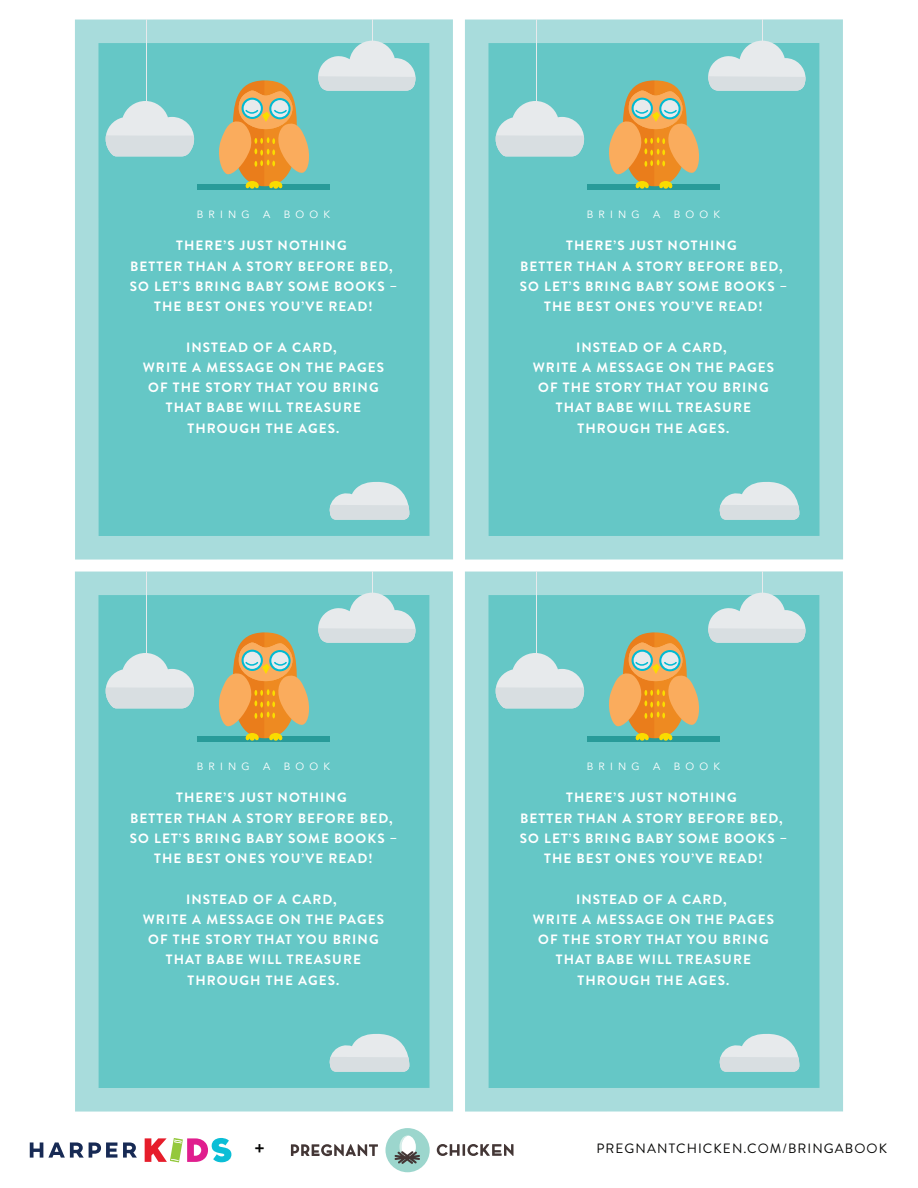
<style>
.page{position:relative;width:918px;height:1188px;background:#fff}
.page>*{position:absolute;margin:0;border:0;box-sizing:border-box;transform-origin:0 0}
.t1{font:700 19.5px "Brandon Grotesque";color:#060605}
.t2{font:700 13.5px/20.2px "Brandon Grotesque";letter-spacing:.08em;color:#fff;text-align:center}
.t3{font:13.5px "Brandon Grotesque";letter-spacing:.08em;color:#060605}
.t4{font:10.5px "Avenir";letter-spacing:.5em;color:#fff}
</style>
<div class="page">
<div style="left:75px;top:19px;width:378px;height:541px;background:#a8dcdc"></div>
<div style="left:98px;top:43px;width:332px;height:493px;background:#65c7c6"></div>
<div style="left:197px;top:185px;width:133px;height:5px;background:#289b99"></div>
<svg style="left:216px;top:80px;width:95px;height:109px"></svg>
<svg style="left:329px;top:481px;width:80px;height:39px"></svg>
<svg style="left:106px;top:101px;width:88px;height:55px"></svg>
<svg style="left:318px;top:41px;width:98px;height:50px"></svg>
<hr style="left:146px;top:20px;width:1px;height:90px;background:#e7eaec">
<hr style="left:372px;top:20px;width:1px;height:38px;background:#e7eaec">
<div style="left:465px;top:19px;width:378px;height:541px;background:#a8dcdc"></div>
<div style="left:488px;top:43px;width:332px;height:493px;background:#65c7c6"></div>
<div style="left:587px;top:185px;width:133px;height:5px;background:#289b99"></div>
<svg style="left:606px;top:80px;width:95px;height:109px"></svg>
<svg style="left:719px;top:481px;width:80px;height:39px"></svg>
<svg style="left:496px;top:101px;width:88px;height:55px"></svg>
<svg style="left:708px;top:41px;width:98px;height:50px"></svg>
<hr style="left:536px;top:20px;width:1px;height:90px;background:#e7eaec">
<hr style="left:762px;top:20px;width:1px;height:38px;background:#e7eaec">
<div style="left:75px;top:571px;width:378px;height:541px;background:#a8dcdc"></div>
<div style="left:98px;top:595px;width:332px;height:493px;background:#65c7c6"></div>
<div style="left:197px;top:737px;width:133px;height:5px;background:#289b99"></div>
<svg style="left:216px;top:632px;width:95px;height:109px"></svg>
<svg style="left:329px;top:1033px;width:80px;height:39px"></svg>
<svg style="left:106px;top:653px;width:88px;height:55px"></svg>
<svg style="left:318px;top:593px;width:98px;height:50px"></svg>
<hr style="left:146px;top:572px;width:1px;height:90px;background:#e7eaec">
<hr style="left:372px;top:572px;width:1px;height:38px;background:#e7eaec">
<div style="left:465px;top:571px;width:378px;height:541px;background:#a8dcdc"></div>
<div style="left:488px;top:595px;width:332px;height:493px;background:#65c7c6"></div>
<div style="left:587px;top:737px;width:133px;height:5px;background:#289b99"></div>
<svg style="left:606px;top:632px;width:95px;height:109px"></svg>
<svg style="left:719px;top:1033px;width:80px;height:39px"></svg>
<svg style="left:496px;top:653px;width:88px;height:55px"></svg>
<svg style="left:708px;top:593px;width:98px;height:50px"></svg>
<hr style="left:536px;top:572px;width:1px;height:90px;background:#e7eaec">
<hr style="left:762px;top:572px;width:1px;height:38px;background:#e7eaec">
<svg style="left:30px;top:1142px;width:87px;height:16px"></svg>
<svg style="left:123px;top:1142px;width:14px;height:16px"></svg>
<svg style="left:145px;top:1138px;width:86px;height:24px"></svg>
<svg style="left:291px;top:1144px;width:87px;height:12px"></svg>
<svg style="left:437px;top:1144px;width:76px;height:12px"></svg>
<div style="left:385px;top:1128px;width:45px;height:44px;background:#9cd6cd;border-radius:50%"></div>
<svg style="left:395px;top:1135px;width:25px;height:29px"></svg>
<p class="t4" style="left:197px;top:208px;width:54px">BRING</p>
<p class="t4" style="left:263px;top:208px;width:9px">A</p>
<p class="t4" style="left:284px;top:208px;width:48px">BOOK</p>
<p class="t2" style="left:130px;top:237px;width:269px">THERE’S JUST NOTHING<br>BETTER THAN A STORY BEFORE BED,<br>SO LET’S BRING BABY SOME BOOKS –<br>THE BEST ONES YOU’VE READ!</p>
<p class="t2" style="left:143px;top:338px;width:243px">INSTEAD OF A CARD,<br>WRITE A MESSAGE ON THE PAGES<br>OF THE STORY THAT YOU BRING<br>THAT BABE WILL TREASURE<br>THROUGH THE AGES.</p>
<p class="t4" style="left:587px;top:208px;width:54px">BRING</p>
<p class="t4" style="left:653px;top:208px;width:9px">A</p>
<p class="t4" style="left:674px;top:208px;width:48px">BOOK</p>
<p class="t2" style="left:520px;top:237px;width:269px">THERE’S JUST NOTHING<br>BETTER THAN A STORY BEFORE BED,<br>SO LET’S BRING BABY SOME BOOKS –<br>THE BEST ONES YOU’VE READ!</p>
<p class="t2" style="left:533px;top:338px;width:243px">INSTEAD OF A CARD,<br>WRITE A MESSAGE ON THE PAGES<br>OF THE STORY THAT YOU BRING<br>THAT BABE WILL TREASURE<br>THROUGH THE AGES.</p>
<p class="t4" style="left:197px;top:760px;width:54px">BRING</p>
<p class="t4" style="left:263px;top:760px;width:9px">A</p>
<p class="t4" style="left:284px;top:760px;width:48px">BOOK</p>
<p class="t2" style="left:130px;top:789px;width:269px">THERE’S JUST NOTHING<br>BETTER THAN A STORY BEFORE BED,<br>SO LET’S BRING BABY SOME BOOKS –<br>THE BEST ONES YOU’VE READ!</p>
<p class="t2" style="left:143px;top:890px;width:243px">INSTEAD OF A CARD,<br>WRITE A MESSAGE ON THE PAGES<br>OF THE STORY THAT YOU BRING<br>THAT BABE WILL TREASURE<br>THROUGH THE AGES.</p>
<p class="t4" style="left:587px;top:760px;width:54px">BRING</p>
<p class="t4" style="left:653px;top:760px;width:9px">A</p>
<p class="t4" style="left:674px;top:760px;width:48px">BOOK</p>
<p class="t2" style="left:520px;top:789px;width:269px">THERE’S JUST NOTHING<br>BETTER THAN A STORY BEFORE BED,<br>SO LET’S BRING BABY SOME BOOKS –<br>THE BEST ONES YOU’VE READ!</p>
<p class="t2" style="left:533px;top:890px;width:243px">INSTEAD OF A CARD,<br>WRITE A MESSAGE ON THE PAGES<br>OF THE STORY THAT YOU BRING<br>THAT BABE WILL TREASURE<br>THROUGH THE AGES.</p>
<h1 class="t1" style="left:254px;top:1141px;width:12px">+</h1>
<p class="t3" style="left:596px;top:1141px;width:292px">PREGNANTCHICKEN.COM/BRINGABOOK</p>
</div>
